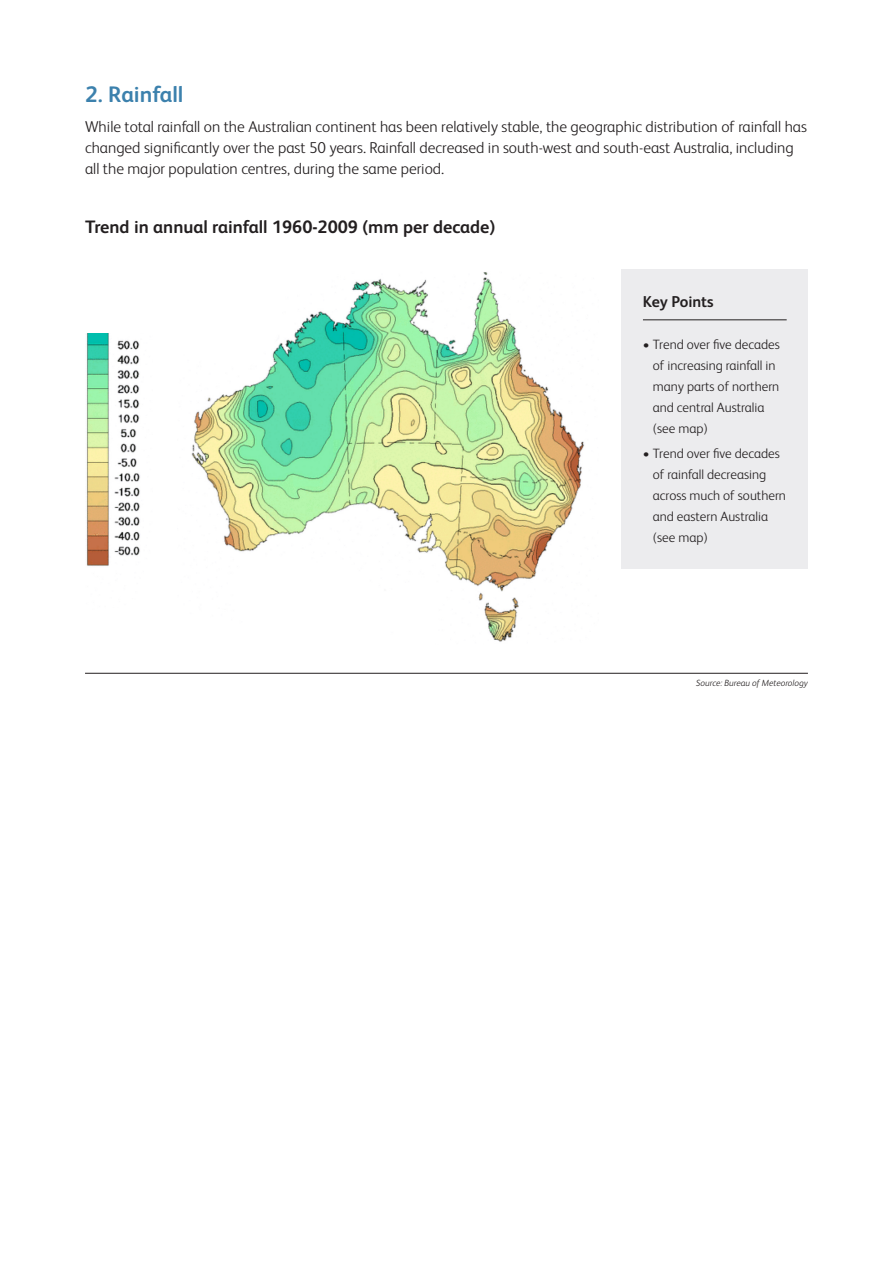
<style>
.page{position:relative;width:893px;height:1263px;background:#fff}
.page>*{position:absolute;margin:0;border:0;box-sizing:border-box;transform-origin:0 0}
.t1{font:700 22.5px "FS Albert";color:#3c81ad}
.t2{font:700 18px "FS Albert";color:#231f20}
.t3{font:300 15.75px/21px "FS Albert";color:#231f20}
.t4{font:700 15.75px "FS Albert";letter-spacing:-.005em;color:#231f20}
.t5{font:300 13.5px/21px "FS Albert";color:#231f20}
.t6{font:italic 300 9px "FS Albert";color:#231f20}
</style>
<div class="page">
<hr style="left:85px;top:673px;width:723px;height:1px;background:#231f20">
<div style="left:622px;top:269px;width:186px;height:299px;background:#ececee"></div>
<hr style="left:643px;top:320px;width:144px;height:1px;background:#231f20">
<img style="left:86px;top:333px;width:54px;height:233px">
<img style="left:191px;top:272px;width:393px;height:370px">
<p class="t1" style="left:85px;top:79px;width:100px">2. Rainfall</p>
<p class="t3" style="left:85px;top:115px;width:723px">While total rainfall on the Australian continent has been relatively stable, the geographic distribution of rainfall has changed significantly over the past 50 years. Rainfall decreased in south-west and south-east Australia, including all the major population centres, during the same period.</p>
<p class="t2" style="left:85px;top:214px;width:412px">Trend in annual rainfall 1960-2009 (mm per decade)</p>
<p class="t4" style="left:643px;top:291px;width:72px">Key Points</p>
<p class="t5" style="left:653px;top:333px;width:129px;text-indent:-10px">• Trend over five decades of increasing rainfall in many parts of northern and central Australia (see map)</p>
<p class="t5" style="left:653px;top:443px;width:135px;text-indent:-10px">• Trend over five decades of rainfall decreasing across much of southern and eastern Australia (see map)</p>
<p class="t6" style="left:696px;top:677px;width:113px">Source: Bureau of Meteorology</p>
</div>
